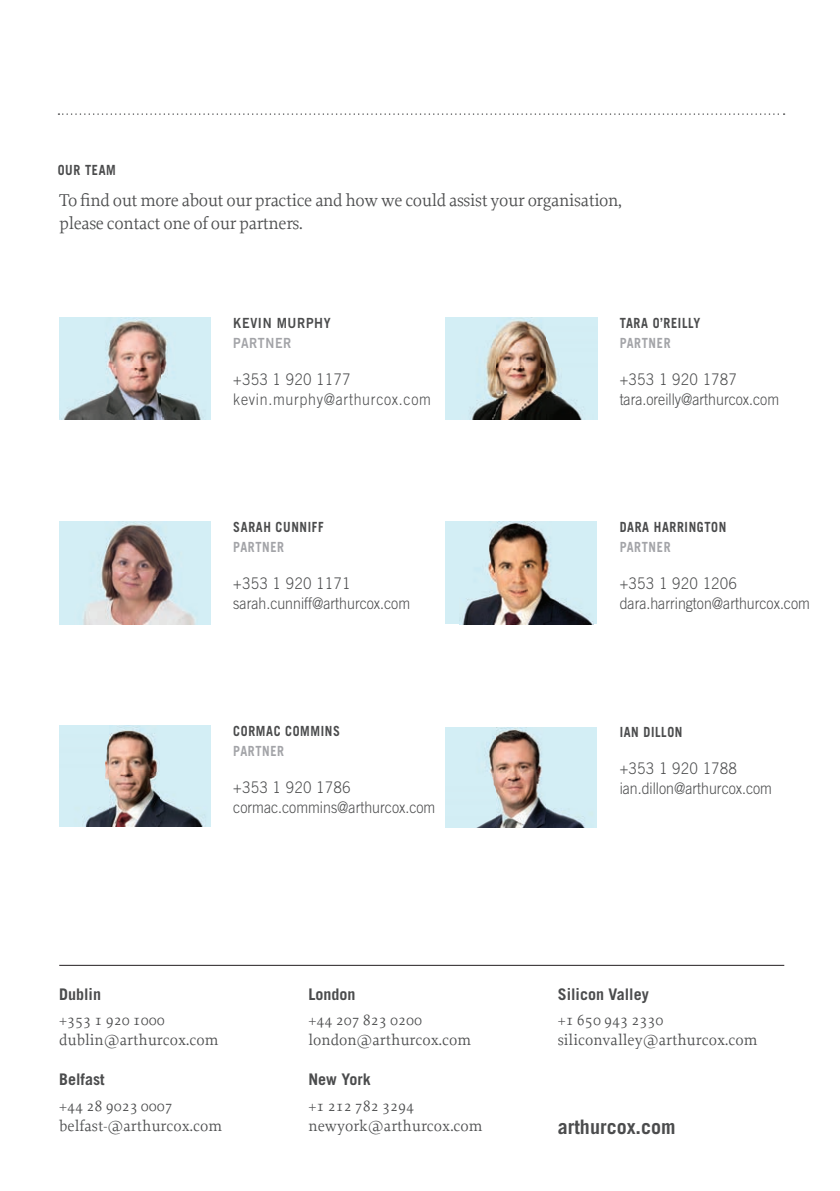
<style>
.page{position:relative;width:840px;height:1191px;background:#fff}
.page>*{position:absolute;margin:0;border:0;box-sizing:border-box;transform-origin:0 0}
.t1{font:700 20px "Trade Gothic LT Std";color:#4b4c4d}
.t2{font:18px/23px "Proforma";letter-spacing:-.02em;color:#4b4c4d}
.t3{font:300 16px/20px "Trade Gothic LT Std";color:#4b4c4d;scale:.89 1}
.t4{font:16px/20px "Proforma";color:#4b4c4d}
.t5{font:700 16px "Trade Gothic LT Std";color:#4b4c4d}
.t6{font:300 16px/20px "Trade Gothic LT Std";letter-spacing:.05em;color:#4b4c4d;scale:.89 1}
.t7{font:700 14px "Trade Gothic LT Std";letter-spacing:.05em;color:#4b4c4d;scale:.89 1}
.t8{font:700 14px "Trade Gothic LT Std";letter-spacing:.05em;color:#a3a4a8;scale:.89 1}
.t9{font:14px "Trade Gothic LT Std Bd 2";letter-spacing:.05em;color:#4b4c4d;scale:.89 1}
.t10{font:14px "Trade Gothic LT Std Bd 2";letter-spacing:.05em;color:#a3a4a8;scale:.89 1}
</style>
<div class="page">
<hr style="left:59px;top:964px;width:724px;height:1px;background:#231f20">
<img style="left:445px;top:318px;width:151px;height:101px">
<img style="left:59px;top:318px;width:151px;height:101px">
<img style="left:445px;top:727px;width:151px;height:101px">
<div style="left:445px;top:521px;width:151px;height:103px;background:#d3eef5"></div>
<img style="left:459px;top:521px;width:133px;height:103px">
<img style="left:59px;top:521px;width:151px;height:103px">
<img style="left:59px;top:726px;width:151px;height:100px">
<svg style="left:58px;top:113px;width:726px;height:2px"></svg>
<p class="t7" style="left:58px;top:161px;width:67px">OUR TEAM</p>
<p class="t2" style="left:59px;top:189px;width:564px">To find out more about our practice and how we could assist your organisation, please contact one of our partners.</p>
<p class="t9" style="left:233px;top:314px;width:111px">KEVIN MURPHY</p>
<p class="t10" style="left:233px;top:334px;width:67px">PARTNER</p>
<p class="t6" style="left:233px;top:369px;width:223px">+353 1 920 1177 kevin.murphy@arthurcox.com</p>
<p class="t7" style="left:233px;top:518px;width:103px">SARAH CUNNIFF</p>
<p class="t8" style="left:233px;top:538px;width:59px">PARTNER</p>
<p class="t3" style="left:233px;top:573px;width:200px">+353 1 920 1171 sarah.cunniff@arthurcox.com</p>
<p class="t7" style="left:233px;top:722px;width:121px">CORMAC COMMINS</p>
<p class="t8" style="left:233px;top:742px;width:59px">PARTNER</p>
<p class="t3" style="left:233px;top:777px;width:228px">+353 1 920 1786 cormac.commins@arthurcox.com</p>
<p class="t5" style="left:59px;top:984px;width:43px">Dublin</p>
<p class="t4" style="left:59px;top:1009px;width:161px">+353 1 920 1000 dublin@arthurcox.com</p>
<p class="t5" style="left:59px;top:1069px;width:47px">Belfast</p>
<p class="t4" style="left:59px;top:1095px;width:164px">+44 28 9023 0007 belfast-@arthurcox.com</p>
<p class="t5" style="left:308px;top:984px;width:49px">London</p>
<p class="t4" style="left:308px;top:1009px;width:164px">+44 207 823 0200 london@arthurcox.com</p>
<p class="t5" style="left:308px;top:1069px;width:64px">New York</p>
<p class="t4" style="left:308px;top:1095px;width:175px">+1 212 782 3294 newyork@arthurcox.com</p>
<p class="t7" style="left:619px;top:314px;width:92px">TARA O’REILLY</p>
<p class="t8" style="left:619px;top:334px;width:59px">PARTNER</p>
<p class="t3" style="left:619px;top:369px;width:180px">+353 1 920 1787 tara.oreilly@arthurcox.com</p>
<p class="t7" style="left:619px;top:518px;width:121px">DARA HARRINGTON</p>
<p class="t8" style="left:619px;top:538px;width:59px">PARTNER</p>
<p class="t3" style="left:619px;top:573px;width:215px">+353 1 920 1206 dara.harrington@arthurcox.com</p>
<p class="t7" style="left:619px;top:723px;width:72px">IAN DILLON</p>
<p class="t3" style="left:619px;top:758px;width:173px">+353 1 920 1788 ian.dillon@arthurcox.com</p>
<p class="t5" style="left:557px;top:984px;width:92px">Silicon Valley</p>
<p class="t4" style="left:557px;top:1009px;width:201px">+1 650 943 2330 siliconvalley@arthurcox.com</p>
<p class="t1" style="left:557px;top:1114px;width:119px">arthurcox.com</p>
</div>
